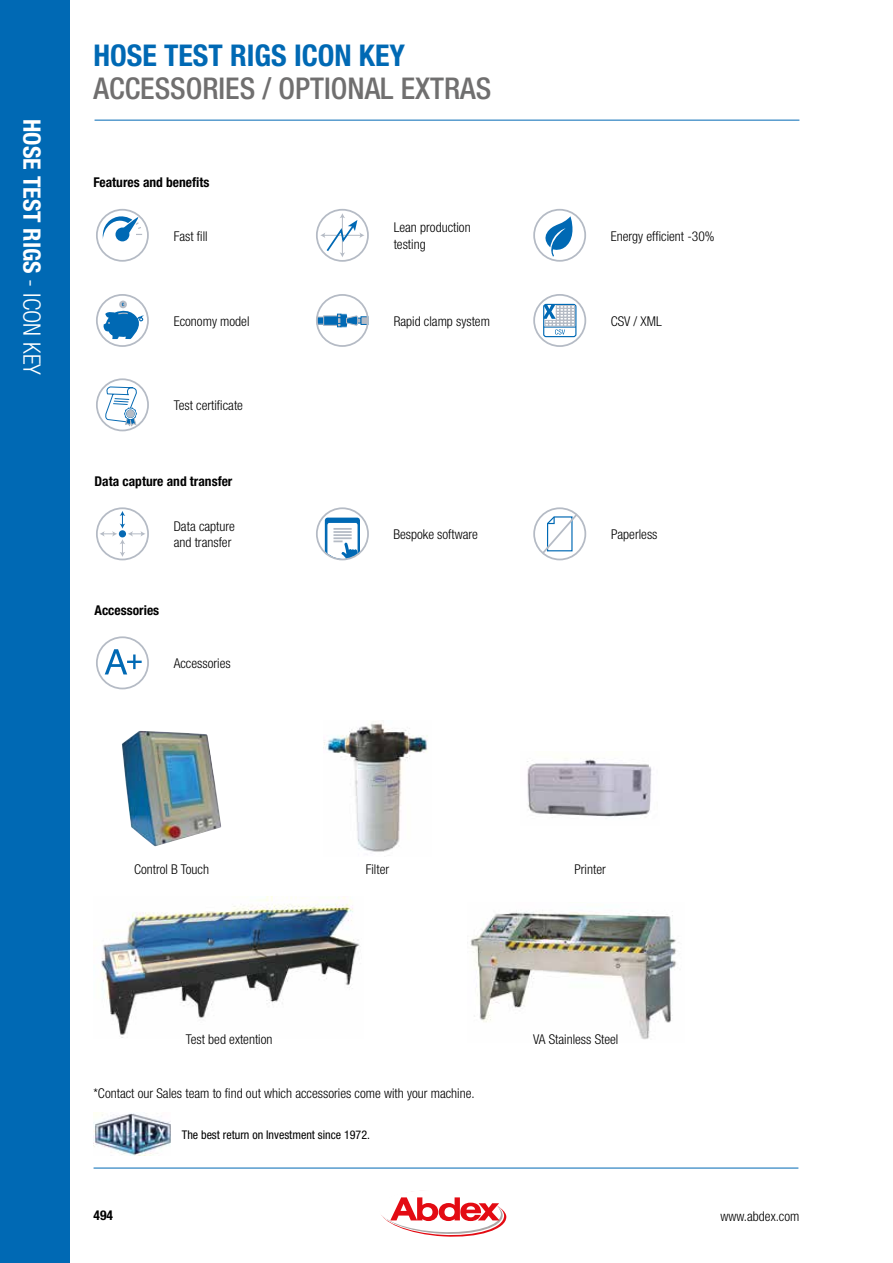
<style>
.page{position:relative;width:893px;height:1263px;background:#fff}
.page>*{position:absolute;margin:0;border:0;box-sizing:border-box;transform-origin:0 0}
.t1{font:500 condensed 30px "Helvetica Neue";color:#706f6f}
.t2{font:700 condensed 30px "Helvetica Neue";color:#0069b4}
.t3{font:700 condensed 24px "Helvetica Neue";color:#fff}
.t4{font:300 condensed 13.5px/16.5px "Helvetica Neue";color:#000}
.t5{font:700 condensed 13.5px "Helvetica Neue";color:#000}
.t6{font:condensed 12px "Helvetica Neue";color:#000}
.s1{font-weight:300}
</style>
<div class="page">
<div style="left:0;top:0;width:70px;height:1263px;background:#0069b4"></div>
<hr style="left:95px;top:120px;width:704px;height:1px;background:#0069b4">
<hr style="left:94px;top:1168px;width:704px;height:1px;background:#0069b4">
<img style="left:94px;top:1113px;width:77px;height:42px">
<svg style="left:381px;top:1191px;width:125px;height:46px"></svg>
<div style="left:316px;top:209px;width:53px;height:53px;border:2px solid #b5bbc5;border-radius:50%"></div>
<svg style="left:320px;top:213px;width:44px;height:44px"></svg>
<div style="left:317px;top:317px;width:8px;height:7px;background:#0069b4"></div>
<svg style="left:323px;top:314px;width:38px;height:13px"></svg>
<div style="left:361px;top:317px;width:7px;height:7px;background:#b4bac4"></div>
<div style="left:361px;top:317px;width:7px;height:8px;border:1px solid #0069b4"></div>
<div style="left:316px;top:294px;width:53px;height:53px;border:2px solid #b5bbc5;border-radius:50%"></div>
<div style="left:96px;top:209px;width:53px;height:53px;border:2px solid #b5bbc5;border-radius:50%"></div>
<div style="left:115px;top:227px;width:14px;height:14px;background:#0069b4;border-radius:50%"></div>
<svg style="left:101px;top:213px;width:41px;height:26px"></svg>
<svg style="left:543px;top:303px;width:34px;height:35px"></svg>
<div style="left:533px;top:294px;width:53px;height:53px;border:2px solid #b5bbc5;border-radius:50%"></div>
<div style="left:96px;top:294px;width:53px;height:53px;border:2px solid #b5bbc5;border-radius:50%"></div>
<svg style="left:102px;top:303px;width:42px;height:36px"></svg>
<div style="left:533px;top:209px;width:53px;height:53px;border:2px solid #b5bbc5;border-radius:50%"></div>
<svg style="left:540px;top:216px;width:36px;height:41px"></svg>
<svg style="left:104px;top:386px;width:34px;height:40px"></svg>
<div style="left:126px;top:409px;width:9px;height:10px;border:1px solid #fff;border-radius:50%"></div>
<div style="left:126px;top:410px;width:9px;height:8px;background:#b5bbc4;border-radius:50%"></div>
<div style="left:96px;top:378px;width:53px;height:53px;border:2px solid #b5bbc5;border-radius:50%"></div>
<div style="left:96px;top:636px;width:53px;height:53px;border:2px solid #b5bbc5;border-radius:50%"></div>
<svg style="left:105px;top:649px;width:37px;height:25px"></svg>
<div style="left:533px;top:507px;width:53px;height:53px;border:2px solid #b5bbc5;border-radius:50%"></div>
<svg style="left:540px;top:512px;width:39px;height:44px"></svg>
<div style="left:96px;top:507px;width:53px;height:53px;border:2px solid #b5bbc5;border-radius:50%"></div>
<svg style="left:100px;top:511px;width:46px;height:46px"></svg>
<div style="left:316px;top:507px;width:53px;height:53px;border:2px solid #b5bbc5;border-radius:50%"></div>
<svg style="left:325px;top:518px;width:35px;height:43px"></svg>
<img style="left:527px;top:758px;width:125px;height:59px">
<img style="left:122px;top:731px;width:99px;height:115px">
<img style="left:323px;top:721px;width:105px;height:131px">
<img style="left:470px;top:910px;width:207px;height:130px">
<img style="left:101px;top:897px;width:259px;height:141px">
<h2 class="t3" style="left:46px;top:119px;width:257px;rotate:90deg">hose test rigs <span class="s1">- ICON KEY</span></h2>
<h1 class="t2" style="left:94px;top:37px;width:313px">hose test rigs ICON KEY</h1>
<h1 class="t1" style="left:94px;top:70px;width:367px">ACCESSORIES / OPTIO NAL EXTRAS</h1>
<p class="t5" style="left:94px;top:174px;width:117px">Features and benefits</p>
<p class="t4" style="left:174px;top:227px;width:35px">Fast fill</p>
<p class="t4" style="left:394px;top:219px;width:78px">Lean production testing</p>
<p class="t4" style="left:174px;top:313px;width:77px">Economy model</p>
<p class="t4" style="left:174px;top:397px;width:71px">Test certificate</p>
<p class="t4" style="left:394px;top:313px;width:98px">Rapid clamp system</p>
<p class="t5" style="left:95px;top:473px;width:139px">Data capture and transfer</p>
<p class="t4" style="left:174px;top:518px;width:63px">Data capture and transfer</p>
<p class="t4" style="left:393px;top:526px;width:86px">Bespoke software</p>
<p class="t5" style="left:95px;top:602px;width:66px">Accessories</p>
<p class="t4" style="left:174px;top:655px;width:58px">Accessories</p>
<p class="t4" style="left:611px;top:227px;width:105px">Energy efficient -30%</p>
<p class="t4" style="left:611px;top:313px;width:53px">CSV / XML</p>
<p class="t4" style="left:611px;top:526px;width:48px">Paperless</p>
<p class="t4" style="left:134px;top:861px;width:76px">Control B Touch</p>
<p class="t4" style="left:366px;top:861px;width:25px">Filter</p>
<p class="t4" style="left:574px;top:861px;width:33px">Printer</p>
<p class="t4" style="left:186px;top:1031px;width:88px">Test bed extention</p>
<p class="t4" style="left:533px;top:1031px;width:87px">VA Stainless Steel</p>
<p class="t4" style="left:93px;top:1085px;width:383px">*Contact our Sales team to find out which accessories come with your machine.</p>
<p class="t6" style="left:182px;top:1127px;width:190px">The best return on Investment since 1972.</p>
<p class="t5" style="left:94px;top:1207px;width:21px">494</p>
<p class="t4" style="left:720px;top:1207px;width:81px">www.abdex.com</p>
</div>
